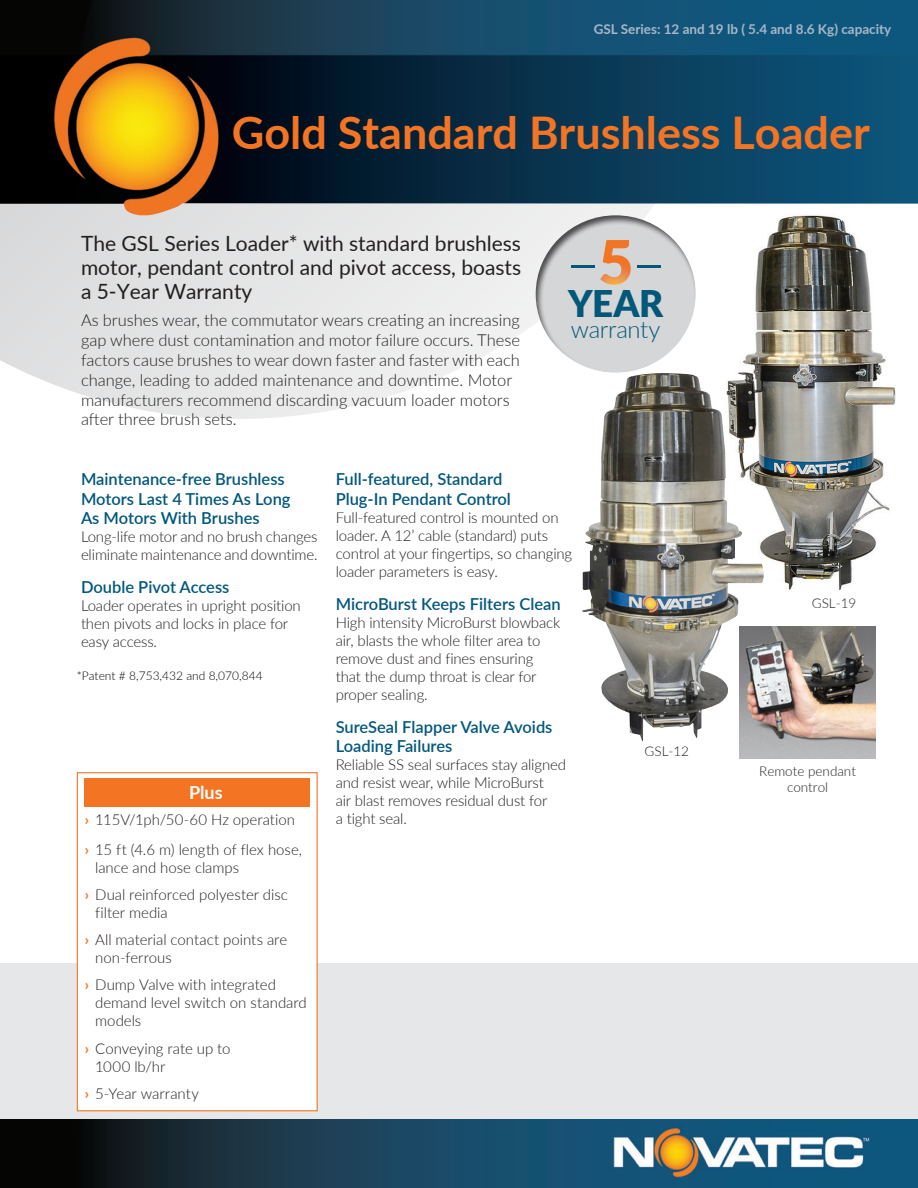
<style>
.page{position:relative;width:918px;height:1188px;background:#fff}
.page>*{position:absolute;margin:0;border:0;box-sizing:border-box;transform-origin:0 0}
.t1{font:300 60.6px "Lato";color:#015878}
.t2{font:700 45px "Lato";color:#f37524}
.t3{font:900 36.75px "Lato";color:#015878}
.t4{font:300 23.85px "Lato";letter-spacing:-.015em;color:#015878}
.t5{font:21px/24px "Lato";color:#231f20;text-align:justify}
.t6{font:700 18px "Lato";color:#fff}
.t7{font:300 16.5px/19.8px "Lato";color:#231f20}
.t8{font:600 16.5px/19.5px "Lato";color:#00577d}
.t9{font:300 15px/18px "Lato";letter-spacing:-.01em;color:#231f20}
.t10{font:700 13.5px "Lato";color:#a8b7c7}
.t11{font:300 13.5px/16.5px "Lato";color:#231f20;text-align:center}
.t12{font:300 12px "Lato";color:#000}
.s1{font-weight:900;color:#fff}
.s2{font-size:15px;color:#f37524}
.s3{font-weight:700;color:#f37524}
</style>
<div class="page">
<svg style="left:0;top:215px;width:534px;height:204px;fill:#e7e8e8"></svg>
<img style="left:0;top:0;width:918px;height:215px">
<img style="left:0;top:1119px;width:918px;height:69px">
<div style="left:0;top:963px;width:918px;height:156px;background:#e6e7e9"></div>
<div style="left:77px;top:773px;width:240px;height:338px;background:#fff"></div>
<div style="left:85px;top:778px;width:225px;height:29px;background:#f37524"></div>
<div style="left:77px;top:772px;width:241px;height:339px;border:1px solid #f37524"></div>
<img style="left:740px;top:626px;width:135px;height:132px">
<img style="left:721px;top:210px;width:181px;height:380px">
<img style="left:582px;top:373px;width:183px;height:368px">
<div style="left:534px;top:213px;width:162px;height:160px;background:#231f20;opacity:.75"></div>
<p class="t10" style="left:594px;top:19px;width:299px">GSL Series: 12 and 19 lb ( 5.4 and 8.6 Kg) capacity</p>
<p class="t2" style="left:232px;top:99px;width:640px">Gold Standard Brushless Loader</p>
<p class="t5" style="left:81px;top:231px;width:442px">The GSL Series Loader* with standard brushless motor, pendant control and pivot access, boasts a 5-Year Warranty</p>
<p class="t7" style="left:81px;top:310px;width:440px">As brushes wear, the commutator wears creating an increasing gap where dust contamination and motor failure occurs. These factors cause brushes to wear down faster and faster with each change, leading to added maintenance and downtime. Motor manufacturers recommend discarding vacuum loader motors after three brush sets.</p>
<p class="t1" style="left:565px;top:220px;width:103px">–<span class="s1">5</span>–</p>
<p class="t3" style="left:568px;top:276px;width:97px">YEAR</p>
<p class="t4" style="left:571px;top:313px;width:91px">warranty</p>
<p class="t8" style="left:81px;top:469px;width:211px">Maintenance-free Brushless<br>Motors Last 4 Times As Long<br>As Motors With Brushes</p>
<p class="t9" style="left:81px;top:528px;width:238px">Long-life motor and no brush changes eliminate maintenance and downtime.</p>
<p class="t8" style="left:81px;top:577px;width:150px">Double Pivot Access</p>
<p class="t9" style="left:81px;top:597px;width:221px">Loader operates in upright position then pivots and locks in place for easy access.</p>
<p class="t12" style="left:77px;top:667px;width:187px">*Patent # 8,753,432 and 8,070,844</p>
<p class="t6" style="left:179px;top:780px;width:46px"><span class="s2">›</span> Plus</p>
<p class="t9" style="left:85px;top:810px;width:212px"><span class="s3">›</span> 115V/1ph/50-60 Hz operation</p>
<p class="t9" style="left:95px;top:840px;width:208px;text-indent:-10px"><span class="s3">›</span> 15 ft (4.6 m) length of flex hose, lance and hose clamps</p>
<p class="t9" style="left:95px;top:885px;width:194px;text-indent:-10px"><span class="s3">›</span> Dual reinforced polyester disc filter media</p>
<p class="t9" style="left:95px;top:930px;width:194px;text-indent:-10px"><span class="s3">›</span> All material contact points are non-ferrous</p>
<p class="t9" style="left:95px;top:976px;width:213px;text-indent:-10px"><span class="s3">›</span> Dump Valve with integrated demand level switch on standard models</p>
<p class="t9" style="left:95px;top:1039px;width:137px;text-indent:-10px"><span class="s3">›</span> Conveying rate up to<br>1000 lb/hr</p>
<p class="t9" style="left:85px;top:1084px;width:116px"><span class="s3">›</span> 5-Year warranty</p>
<p class="t8" style="left:336px;top:469px;width:177px">Full-featured, Standard<br>Plug-In Pendant Control</p>
<p class="t9" style="left:336px;top:508px;width:238px">Full-featured control is mounted on loader. A 12’ cable (standard) puts control at your fingertips, so changing loader parameters is easy.</p>
<p class="t8" style="left:336px;top:594px;width:226px">MicroBurst Keeps Filters Clean</p>
<p class="t9" style="left:336px;top:613px;width:226px">High intensity MicroBurst blowback air, blasts the whole filter area to remove dust and fines ensuring that the dump throat is clear for proper sealing.</p>
<p class="t8" style="left:336px;top:717px;width:218px">SureSeal Flapper Valve Avoids<br>Loading Failures</p>
<p class="t9" style="left:336px;top:756px;width:232px">Reliable SS seal surfaces stay aligned and resist wear, while MicroBurst<br>air blast removes residual dust for<br>a tight seal.</p>
<p class="t11" style="left:645px;top:742px;width:46px">GSL-12</p>
<p class="t11" style="left:812px;top:595px;width:46px">GSL-19</p>
<p class="t11" style="left:759px;top:762px;width:98px">Remote pendant control</p>
</div>
